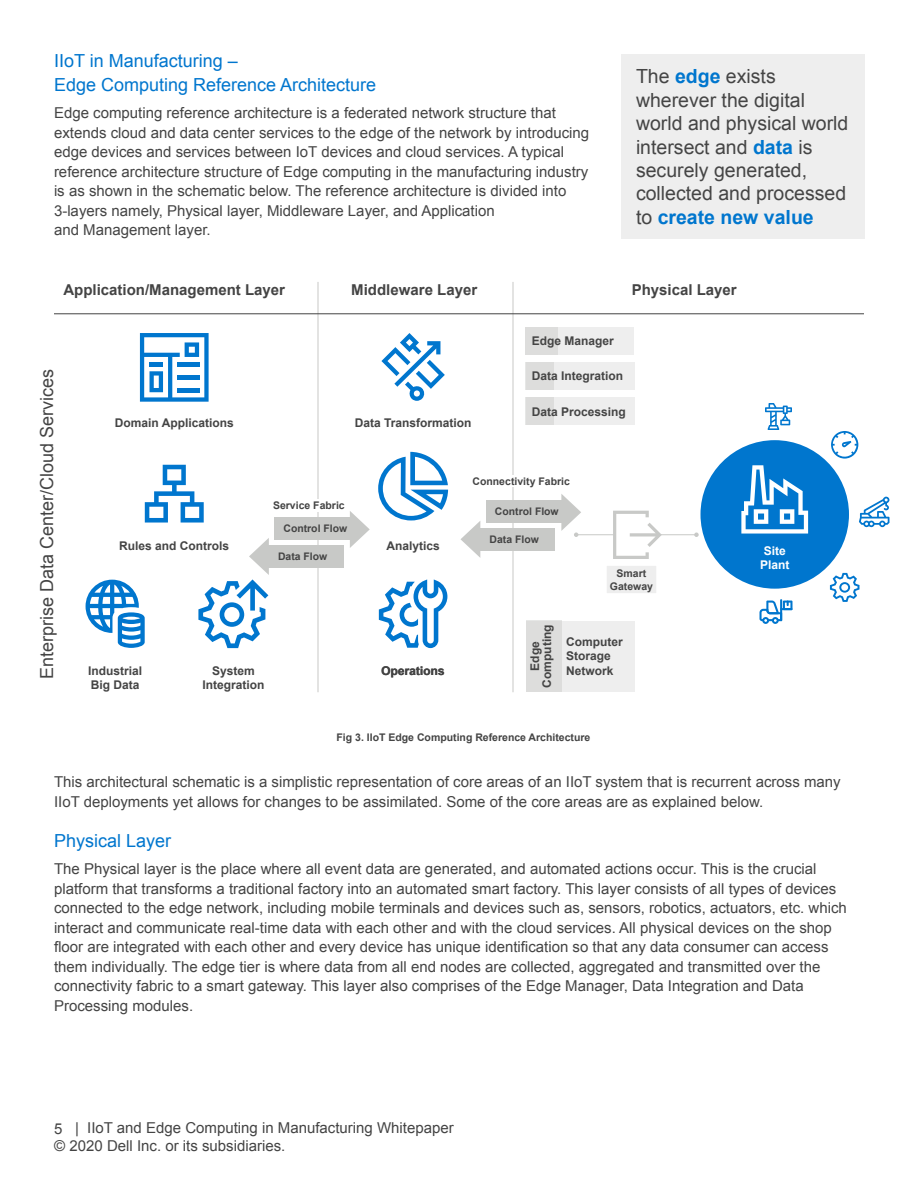
<style>
.page{position:relative;width:918px;height:1188px;background:#fff}
.page>*{position:absolute;margin:0;border:0;box-sizing:border-box;transform-origin:0 0}
.t1{font:19.5px/23.4px "Arial";color:#454545}
.t2{font:18px/24px "Arial";color:#0076ce}
.t3{font:18px "Arial";color:#444}
.t4{font:15px/19.5px "Arial";color:#444}
.t5{font:700 15px "Arial";color:#444}
.t6{font:700 12px/14.4px "Arial";color:#444}
.t7{font:700 12px/14.4px "Arial";color:#fff;text-align:center}
.t8{font:700 10.5px/12.6px "Arial";color:#444;text-align:center}
.s1{font-weight:700;color:#0076ce}
</style>
<div class="page">
<div style="left:621px;top:54px;width:243px;height:185px;background:#eee"></div>
<svg style="left:140px;top:333px;width:69px;height:69px"></svg>
<svg style="left:145px;top:465px;width:59px;height:58px"></svg>
<svg style="left:381px;top:333px;width:64px;height:68px"></svg>
<div style="left:701px;top:440px;width:148px;height:149px;background:#0076ce;border-radius:50%"></div>
<svg style="left:378px;top:452px;width:70px;height:68px"></svg>
<svg style="left:379px;top:579px;width:68px;height:69px"></svg>
<svg style="left:741px;top:465px;width:67px;height:69px"></svg>
<svg style="left:86px;top:580px;width:59px;height:68px"></svg>
<hr style="left:318px;top:282px;width:1px;height:410px;background:#c8c9c7">
<hr style="left:513px;top:282px;width:1px;height:410px;background:#c8c9c7">
<hr style="left:54px;top:313px;width:810px;height:1px;background:#444">
<div style="left:273px;top:499px;width:72px;height:12px;background:#fff"></div>
<div style="left:473px;top:476px;width:114px;height:11px;background:#fff"></div>
<svg style="left:198px;top:538px;width:71px;height:110px"></svg>
<div style="left:262px;top:545px;width:82px;height:23px;background:#c8c9c7"></div>
<div style="left:275px;top:517px;width:81px;height:23px;background:#c8c9c7"></div>
<svg style="left:350px;top:511px;width:20px;height:37px"></svg>
<div style="left:526px;top:327px;width:108px;height:27px;background:#eee"></div>
<div style="left:526px;top:327px;width:32px;height:28px;background:#dddddc"></div>
<div style="left:526px;top:362px;width:108px;height:28px;background:#eee"></div>
<div style="left:526px;top:362px;width:28px;height:28px;background:#dddddc"></div>
<div style="left:526px;top:398px;width:108px;height:27px;background:#eee"></div>
<div style="left:526px;top:397px;width:28px;height:28px;background:#dddddc"></div>
<div style="left:526px;top:621px;width:108px;height:71px;background:#eee"></div>
<div style="left:526px;top:620px;width:36px;height:72px;background:#dddddc"></div>
<svg style="left:831px;top:431px;width:27px;height:28px"></svg>
<svg style="left:830px;top:573px;width:30px;height:29px"></svg>
<svg style="left:765px;top:403px;width:27px;height:27px"></svg>
<hr style="left:780px;top:599px;width:2px;height:22px;background:#0076ce">
<svg style="left:759px;top:601px;width:33px;height:23px"></svg>
<svg style="left:859px;top:497px;width:31px;height:31px"></svg>
<svg style="left:460px;top:521px;width:20px;height:36px"></svg>
<div style="left:473px;top:528px;width:82px;height:22px;background:#c8c9c7"></div>
<div style="left:486px;top:500px;width:82px;height:23px;background:#c8c9c7"></div>
<hr style="left:576px;top:534px;width:38px;height:1px;background:#c8c9c7">
<svg style="left:561px;top:494px;width:20px;height:43px"></svg>
<svg style="left:613px;top:511px;width:49px;height:48px"></svg>
<div style="left:605px;top:564px;width:53px;height:31px;background:#eee"></div>
<div style="left:604px;top:563px;width:55px;height:33px;border:3px solid #fff"></div>
<hr style="left:660px;top:534px;width:36px;height:1px;background:#c8c9c7">
<svg style="left:694px;top:532px;width:5px;height:5px"></svg>
<p class="t2" style="left:54px;top:51px;width:324px">IIoT in Manufacturing –<br>Edge Computing Reference Architecture</p>
<p class="t4" style="left:54px;top:105px;width:537px">Edge computing reference architecture is a federated network structure that extends cloud and data center services to the edge of the network by introducing edge devices and services between IoT devices and cloud services. A typical reference architecture structure of Edge computing in the manufacturing industry is as shown in the schematic below. The reference architecture is divided into 3-layers namely, Physical layer, Middleware Layer, and Application<br>and Management layer.</p>
<h1 class="t1" style="left:636px;top:67px;width:214px">The <span class="s1">edge</span> exists wherever the digital world and physical world intersect and <span class="s1">data</span> is securely generated, collected and processed to <span class="s1">create new value</span></h1>
<p class="t5" style="left:63px;top:280px;width:223px">Application/Management Layer</p>
<p class="t5" style="left:351px;top:280px;width:127px">Middleware Layer</p>
<p class="t5" style="left:632px;top:280px;width:107px">Physical Layer</p>
<p class="t3" style="left:40px;top:679px;width:312px;rotate:-90deg">Enterprise Data Center/Cloud Services</p>
<p class="t6" style="left:115px;top:416px;width:120px">Domain Applications</p>
<p class="t6" style="left:355px;top:416px;width:118px">Data Transformation</p>
<p class="t6" style="left:532px;top:334px;width:84px">Edge Manager</p>
<p class="t6" style="left:532px;top:369px;width:93px">Data Integration</p>
<p class="t6" style="left:532px;top:404px;width:96px">Data Processing</p>
<p class="t6" style="left:119px;top:539px;width:112px">Rules and Controls</p>
<p class="t8" style="left:273px;top:500px;width:73px">Service Fabric</p>
<p class="t8" style="left:283px;top:523px;width:65px">Control Flow</p>
<p class="t8" style="left:278px;top:551px;width:51px">Data Flow</p>
<p class="t6" style="left:88px;top:664px;width:56px">Industrial<br>Big Data</p>
<p class="t6" style="left:202px;top:664px;width:64px;text-align:center">System<br>Integration</p>
<p class="t6" style="left:386px;top:539px;width:55px">Analytics</p>
<p class="t6" style="left:381px;top:664px;width:65px">Operations</p>
<p class="t8" style="left:472px;top:476px;width:99px">Connectivity Fabric</p>
<p class="t8" style="left:495px;top:506px;width:65px">Control Flow</p>
<p class="t8" style="left:490px;top:533px;width:51px">Data Flow</p>
<p class="t8" style="left:610px;top:567px;width:45px">Smart<br>Gateway</p>
<p class="t6" style="left:530px;top:688px;width:65px;line-height:12px;text-align:center;rotate:-90deg">Edge<br>Computing</p>
<p class="t6" style="left:566px;top:636px;width:58px">Computer<br>Storage<br>Network</p>
<p class="t8" style="left:337px;top:731px;width:255px">Fig 3. IIoT Edge Computing Reference Architecture</p>
<p class="t7" style="left:760px;top:544px;width:31px">Site<br>Plant</p>
<p class="t4" style="left:54px;top:774px;width:788px">This architectural schematic is a simplistic representation of core areas of an IIoT system that is recurrent across many<br>IIoT deployments yet allows for changes to be assimilated. Some of the core areas are as explained below.</p>
<p class="t2" style="left:54px;top:831px;width:119px">Physical Layer</p>
<p class="t4" style="left:54px;top:861px;width:794px">The Physical layer is the place where all event data are generated, and automated actions occur. This is the crucial platform that transforms a traditional factory into an automated smart factory. This layer consists of all types of devices connected to the edge network, including mobile terminals and devices such as, sensors, robotics, actuators, etc. which interact and communicate real-time data with each other and with the cloud services. All physical devices on the shop floor are integrated with each other and every device has unique identification so that any data consumer can access them individually. The edge tier is where data from all end nodes are collected, aggregated and transmitted over the connectivity fabric to a smart gateway. This layer also comprises of the Edge Manager, Data Integration and Data Processing modules.</p>
<p class="t4" style="left:54px;top:1121px;width:401px;line-height:18px">5 | IIoT and Edge Computing in Manufacturing Whitepaper © 2020 Dell Inc. or its subsidiaries.</p>
</div>
